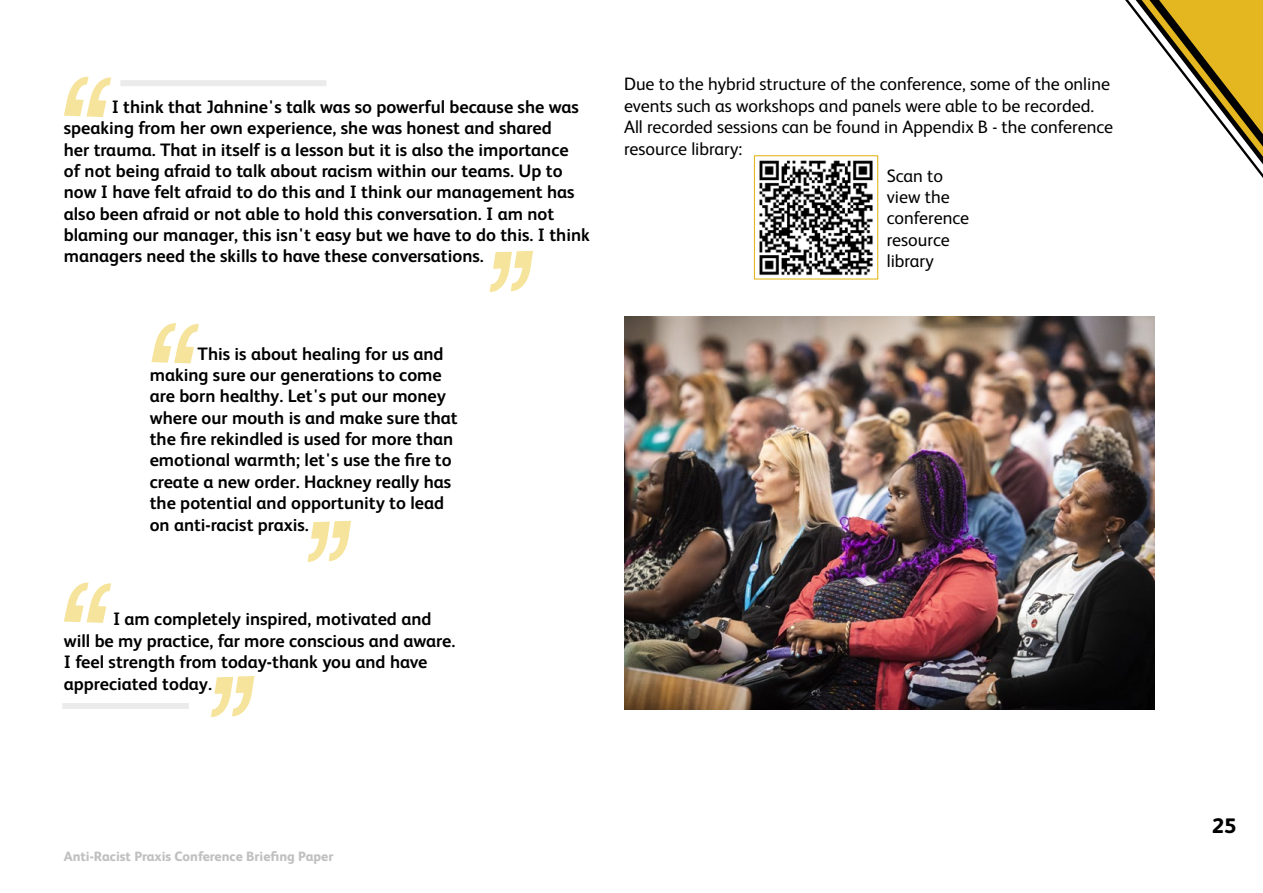
<style>
.page{position:relative;width:1263px;height:893px;background:#fff}
.page>*{position:absolute;margin:0;border:0;box-sizing:border-box;transform-origin:0 0}
.t1{font:800 21px "FS Albert";color:#000}
.t2{font:700 18px/21.3px "FS Albert";color:#000}
.t3{font:18px/21.3px "FS Albert";color:#000}
.t4{font:800 13.5px "FS Albert";color:#c0c0c0}
</style>
<div class="page">
<svg style="left:1125px;top:0;width:138px;height:178px"></svg>
<svg style="left:64px;top:582px;width:47px;height:41px"></svg>
<div style="left:62px;top:703px;width:127px;height:6px;background:#ebebeb"></div>
<img style="left:759px;top:160px;width:114px;height:116px">
<div style="left:754px;top:155px;width:124px;height:125px;border:1px solid #e4b720"></div>
<img style="left:624px;top:317px;width:530px;height:392px">
<svg style="left:211px;top:676px;width:43px;height:41px"></svg>
<svg style="left:151px;top:323px;width:48px;height:40px"></svg>
<svg style="left:308px;top:521px;width:43px;height:41px"></svg>
<div style="left:120px;top:80px;width:206px;height:6px;background:#ebebeb"></div>
<svg style="left:64px;top:77px;width:47px;height:40px"></svg>
<svg style="left:490px;top:251px;width:43px;height:41px"></svg>
<p class="t2" style="left:64px;top:95px;width:528px;text-indent:48px">I think that Jahnine's talk was so powerful because she was speaking from her own experience, she was honest and shared<br>her trauma. That in itself is a lesson but it is also the importance<br>of not being afraid to talk about racism within our teams. Up to now I have felt afraid to do this and I think our management has also been afraid or not able to hold this conversation. I am not blaming our manager, this isn't easy but we have to do this. I think managers need the skills to have these conversations.</p>
<p class="t2" style="left:150px;top:342px;width:310px;text-indent:48px">This is about healing for us and making sure our generations to come are born healthy. Let's put our money where our mouth is and make sure that the fire rekindled is used for more than emotional warmth; let's use the fire to create a new order. Hackney really has the potential and opportunity to lead on anti-racist praxis.</p>
<p class="t2" style="left:64px;top:608px;width:393px;text-indent:49px">I am completely inspired, motivated and will be my practice, far more conscious and aware.<br>I feel strength from today-thank you and have appreciated today.</p>
<p class="t3" style="left:624px;top:73px;width:491px">Due to the hybrid structure of the conference, some of the online events such as workshops and panels were able to be recorded.<br>All recorded sessions can be found in Appendix B - the conference resource library:</p>
<p class="t3" style="left:887px;top:164px;width:84px">Scan to view the conference resource library</p>
<p class="t4" style="left:64px;top:846px;width:271px">Anti-Racist Praxis Conference Briefing Paper</p>
<p class="t1" style="left:1212px;top:810px;width:25px">25</p>
</div>
